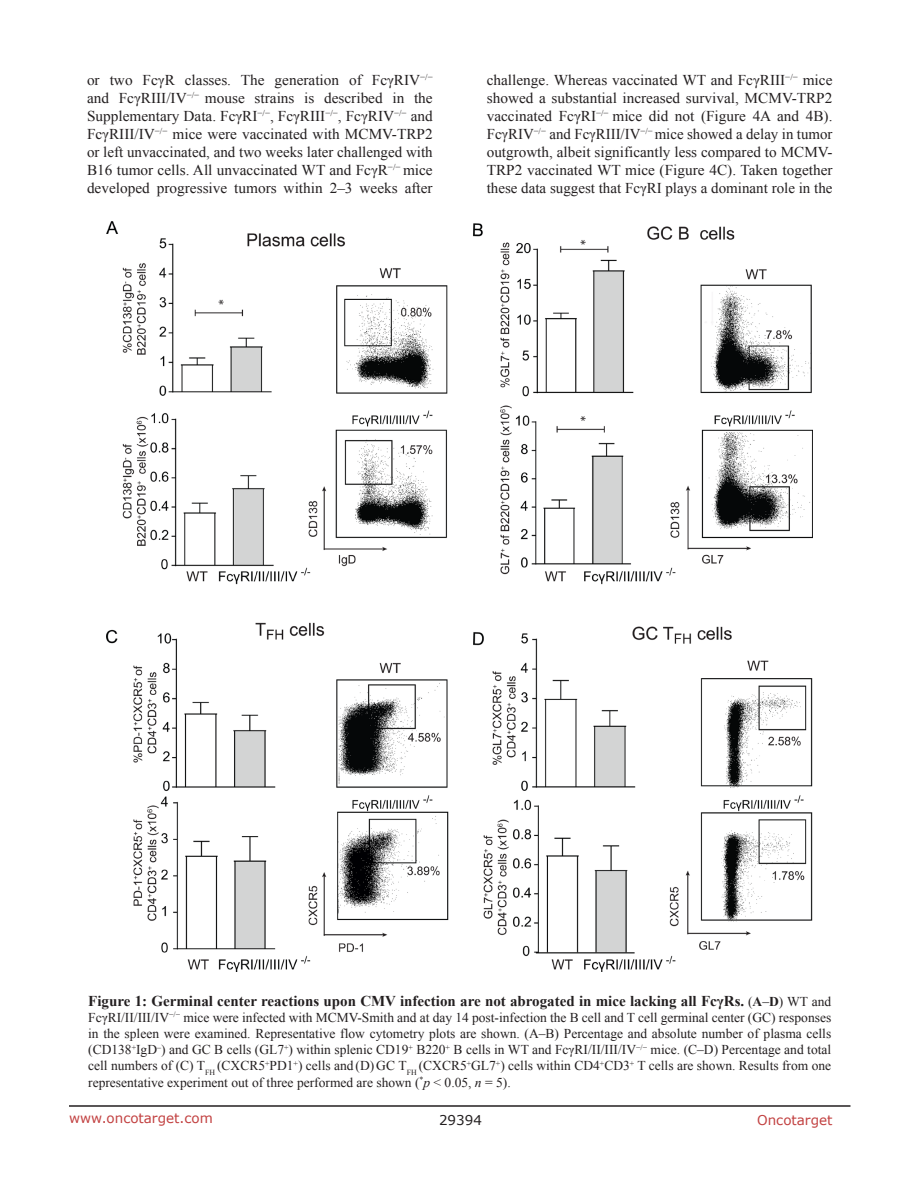
<style>
.page{position:relative;width:918px;height:1188px;background:#fff}
.page>*{position:absolute;margin:0;border:0;box-sizing:border-box;transform-origin:0 0}
.BodyText{font:15px/18px "Times New Roman";color:#231f20;text-align:justify}
.Figuretrx{font:700 15px "Times New Roman";color:#231f20}
.Figuretrx-2{font:13.5px/16.2px "Times New Roman";color:#231f20;text-align:justify}
.t1{font:13.5px "Verdana";color:#c24141}
.t2{font:13.5px "Verdana";color:#231f20}
.s1{font-weight:400;font-size:13.5px}
.s2{font-size:13.5px}
.s3{font-style:italic}
</style>
<div class="page">
<hr style="left:69px;top:1105px;width:781px;height:2px;background:#231f20">
<img style="left:107px;top:222px;width:706px;height:749px">
<p class="BodyText" style="left:87px;top:71px;width:347px">or two FcγR classes. The generation of FcγRIV<sup>−/− </sup>and FcγRIII/IV<sup>−/−</sup> mouse strains is described in the Supplementary Data. FcγRI<sup>−/−</sup>, FcγRIII<sup>−/−</sup>, FcγRIV<sup>−/−</sup> and FcγRIII/IV<sup>−/−</sup> mice were vaccinated with MCMV-TRP2 or left unvaccinated, and two weeks later challenged with B16 tumor cells. All unvaccinated WT and FcγR<sup>−/−</sup> mice developed progressive tumors within 2–3 weeks after</p>
<p class="BodyText" style="left:487px;top:71px;width:347px">challenge. Whereas vaccinated WT and FcγRIII<sup>−/−</sup> mice showed a substantial increased survival, MCMV-TRP2 vaccinated FcγRI<sup>−/−</sup> mice did not (Figure 4A and 4B).<br>FcγRIV<sup>−/−</sup> and FcγRIII/IV<sup>−/−</sup> mice showed a delay in tumor outgrowth, albeit significantly less compared to MCMV-TRP2 vaccinated WT mice (Figure 4C). Taken together these data suggest that FcγRI plays a dominant role in the</p>
<p class="Figuretrx" style="left:88px;top:990px;width:745px">Figure 1: Germinal center reactions upon CMV infection are not abrogated in mice lacking all FcγRs. <span class="s1">(</span><span class="s2">A</span><span class="s1">–</span><span class="s2">D</span><span class="s1">) WT and</span></p>
<p class="Figuretrx-2" style="left:88px;top:1009px;width:745px">FcγRI/II/III/IV<sup>−/−</sup> mice were infected with MCMV-Smith and at day 14 post-infection the B cell and T cell germinal center (GC) responses in the spleen were examined. Representative flow cytometry plots are shown. (A–B) Percentage and absolute number of plasma cells (CD138<sup>+</sup>IgD<sup>–</sup>) and GC B cells (GL7<sup>+</sup>) within splenic CD19<sup>+</sup> B220<sup>+</sup> B cells in WT and FcγRI/II/III/IV<sup>−/−</sup> mice. (C–D) Percentage and total cell numbers of (C) T<sub>FH</sub> (CXCR5<sup>+</sup>PD1<sup>+</sup>) cells and (D) GC T<sub>FH</sub> (CXCR5<sup>+</sup>GL7<sup>+</sup>) cells within CD4<sup>+</sup>CD3<sup>+</sup> T cells are shown. Results from one representative experiment out of three performed are shown (<sup>*</sup><span class="s3">p</span> &lt; 0.05, <span class="s3">n</span> = 5).</p>
<p class="t1" style="left:69px;top:1109px;width:145px">www.oncotarget.com</p>
<p class="t2" style="left:439px;top:1111px;width:44px">29394</p>
<p class="t1" style="left:757px;top:1111px;width:77px">Oncotarget</p>
</div>
